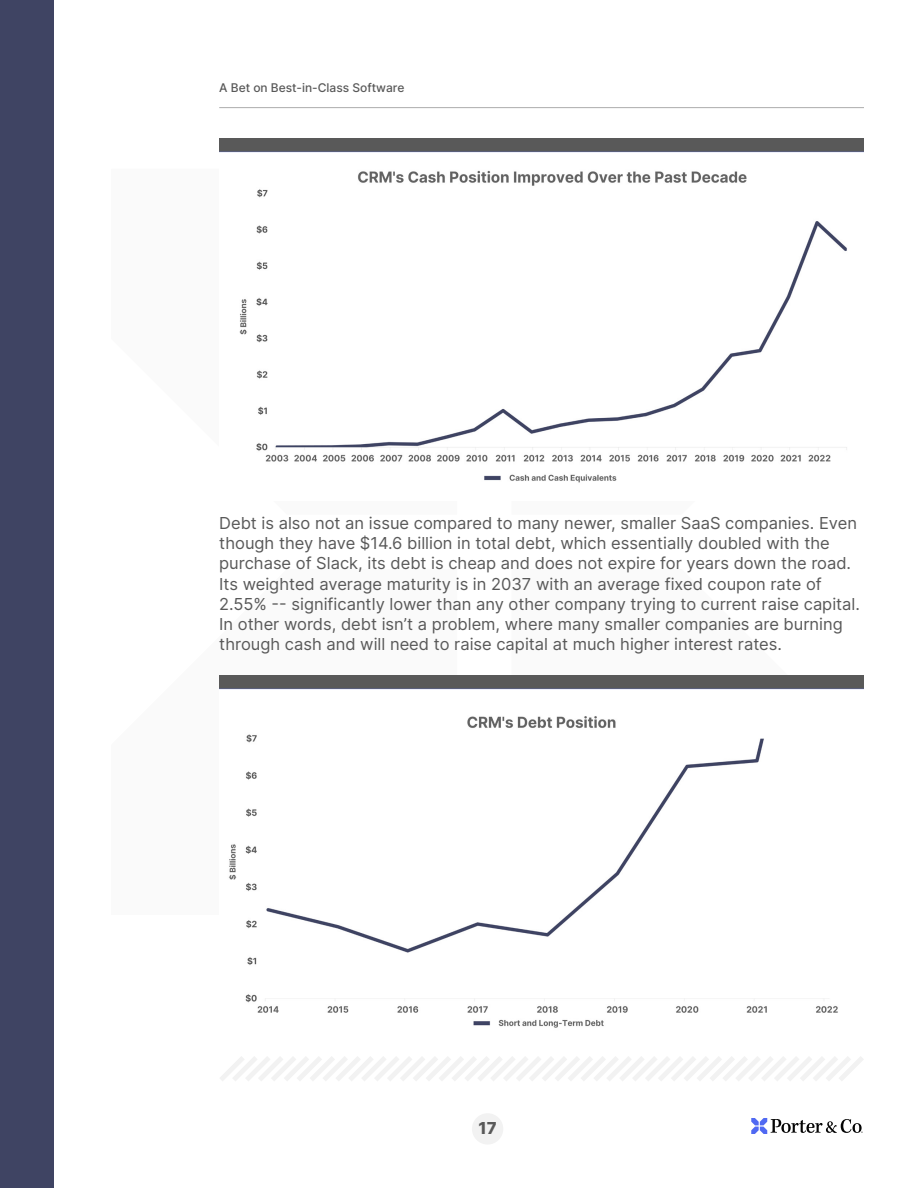
<style>
.page{position:relative;width:918px;height:1188px;background:#fff}
.page>*{position:absolute;margin:0;border:0;box-sizing:border-box;transform-origin:0 0}
.t1{font:16.5px/20.2px "Inter";color:#595959}
.t2{font:800 16.5px "Inter";color:#595959}
.t3{font:500 12px "Inter";color:#595959}
</style>
<div class="page">
<svg style="left:220px;top:1057px;width:643px;height:24px"></svg>
<div style="left:0;top:0;width:54px;height:1188px;background:#3f4463"></div>
<svg style="left:751px;top:1118px;width:111px;height:16px"></svg>
<hr style="left:219px;top:107px;width:645px;height:1px;background:#acacac">
<div style="left:472px;top:1113px;width:31px;height:32px;background:#f2f2f2;border-radius:50%"></div>
<img style="left:219px;top:138px;width:644px;height:345px">
<img style="left:219px;top:675px;width:644px;height:353px">
<p class="t3" style="left:219px;top:78px;width:187px">A Bet on Best-in-Class Software</p>
<p class="t1" style="left:219px;top:512px;width:642px">Debt is also not an issue compared to many newer, smaller SaaS companies. Even though they have $14.6 billion in total debt, which essentially doubled with the purchase of Slack, its debt is cheap and does not expire for years down the road.<br>Its weighted average maturity is in 2037 with an average fixed coupon rate of 2.55% -- significantly lower than any other company trying to current raise capital.<br>In other words, debt isn’t a problem, where many smaller companies are burning through cash and will need to raise capital at much higher interest rates.</p>
<p class="t2" style="left:478px;top:1116px;width:20px">17</p>
</div>
